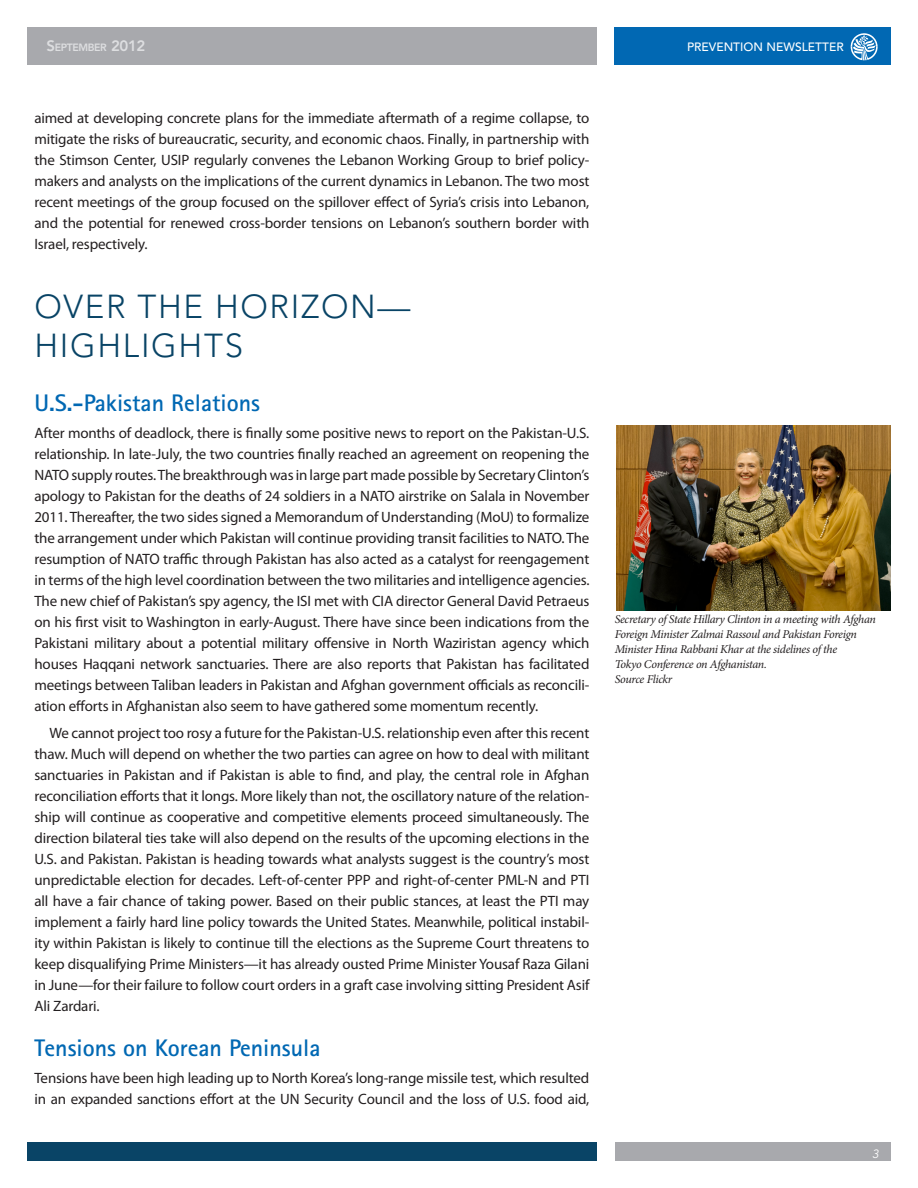
<style>
.page{position:relative;width:918px;height:1188px;background:#fff}
.page>*{position:absolute;margin:0;border:0;box-sizing:border-box;transform-origin:0 0}
.Kicker{font:300 33px/39px "Avenir LT Std";letter-spacing:.05em;color:#094466}
.A_head{font:700 24px "Rotis Sans Serif";color:#0168b3}
.bodytext_indent{font:15px/21px "Myriad Pro";letter-spacing:-.01em;color:#231f20;text-align:justify}
.bodytext{font:15px/21px "Myriad Pro";letter-spacing:-.01em;color:#231f20;text-align:justify}
.Photo_Caption{font:italic 12px/15px "Minion Pro";letter-spacing:-.03em;color:#231f20}
.t1{font:500 12px "Avenir LT Std";color:#fff}
.Date___Title{font:italic 12px "Avenir LT Std";color:#fff}
.t2{font:800 10.5px "Avenir LT Std";letter-spacing:-.035em;color:#dddee0}
.s1{font-size:15px}
</style>
<div class="page">
<div style="left:615px;top:1143px;width:276px;height:18px;background:#a8a9ad"></div>
<div style="left:27px;top:1143px;width:570px;height:18px;background:#094466"></div>
<div style="left:27px;top:27px;width:570px;height:37px;background:#a8a9ad"></div>
<div style="left:615px;top:27px;width:276px;height:37px;background:#0168b3"></div>
<svg style="left:851px;top:33px;width:27px;height:27px"></svg>
<img style="left:616px;top:425px;width:275px;height:186px">
<p class="t2" style="left:46px;top:41px;width:100px"><span class="s1">S</span>EPTEMBER <span class="s1">2012</span></p>
<p class="bodytext_indent" style="left:34px;top:107px;width:557px">aimed at developing concrete plans for the immediate aftermath of a regime collapse, to mitigate the risks of bureaucratic, security, and economic chaos. Finally, in partnership with the Stimson Center, USIP regularly convenes the Lebanon Working Group to brief policy&shy;makers and analysts on the implications of the current dynamics in Lebanon. The two most recent meetings of the group focused on the spillover effect of Syria’s crisis into Lebanon, and the potential for renewed cross-border tensions on Lebanon’s southern border with Israel, respectively.</p>
<p class="Kicker" style="left:34px;top:287px;width:378px">OVER THE HORIZON—<br>HIGHLIGHTS</p>
<p class="A_head" style="left:34px;top:388px;width:227px">U.S.-Pakistan Relations</p>
<p class="bodytext" style="left:34px;top:422px;width:557px">After months of deadlock, there is finally some positive news to report on the Pakistan-U.S. relationship. In late-July, the two countries finally reached an agreement on reopening the NATO supply routes. The breakthrough was in large part made possible by Secretary Clinton’s apology to Pakistan for the deaths of 24 soldiers in a NATO airstrike on Salala in November 2011. Thereafter, the two sides signed a Memorandum of Understanding (MoU) to formalize the arrangement under which Pakistan will continue providing transit facilities to NATO. The resumption of NATO traffic through Pakistan has also acted as a catalyst for reengagement in terms of the high level coordination between the two militaries and intelligence agencies.<br>The new chief of Pakistan’s spy agency, the ISI met with CIA director General David Petraeus on his first visit to Washington in early-August. There have since been indications from the Pakistani military about a potential military offensive in North Waziristan agency which houses Haqqani network sanctuaries. There are also reports that Pakistan has facilitated meetings between Taliban leaders in Pakistan and Afghan government officials as reconcili&shy;ation efforts in Afghanistan also seem to have gathered some momentum recently.</p>
<p class="bodytext_indent" style="left:34px;top:722px;width:557px;text-indent:15px">We cannot project too rosy a future for the Pakistan-U.S. relationship even after this recent thaw. Much will depend on whether the two parties can agree on how to deal with militant sanctuaries in Pakistan and if Pakistan is able to find, and play, the central role in Afghan reconciliation efforts that it longs. More likely than not, the oscillatory nature of the relation&shy;ship will continue as cooperative and competitive elements proceed simultaneously. The direction bilateral ties take will also depend on the results of the upcoming elections in the U.S. and Pakistan. Pakistan is heading towards what analysts suggest is the country’s most unpredictable election for decades. Left-of-center PPP and right-of-center PML-N and PTI all have a fair chance of taking power. Based on their public stances, at least the PTI may implement a fairly hard line policy towards the United States. Meanwhile, political instabil&shy;ity within Pakistan is likely to continue till the elections as the Supreme Court threatens to keep disqualifying Prime Ministers—it has already ousted Prime Minister Yousaf Raza Gilani in June—for their failure to follow court orders in a graft case involving sitting President Asif Ali Zardari.</p>
<p class="A_head" style="left:34px;top:1033px;width:288px">Tensions on Korean Peninsula</p>
<p class="bodytext" style="left:34px;top:1067px;width:556px">Tensions have been high leading up to North Korea’s long-range missile test, which resulted in an expanded sanctions effort at the UN Security Council and the loss of U.S. food aid,</p>
<p class="t1" style="left:687px;top:40px;width:158px">PREVENTION NEWSLETTER</p>
<p class="Photo_Caption" style="left:615px;top:612px;width:263px">Secretary of State Hillary Clinton in a meeting with Afghan Foreign Minister Zalmai Rassoul and Pakistan Foreign Minister Hina Rabbani Khar at the sidelines of the<br>Tokyo Conference on Afghanistan.</p>
<p class="Photo_Caption" style="left:615px;top:672px;width:59px">Source Flickr</p>
<p class="Date___Title" style="left:872px;top:1147px;width:8px">3</p>
</div>
